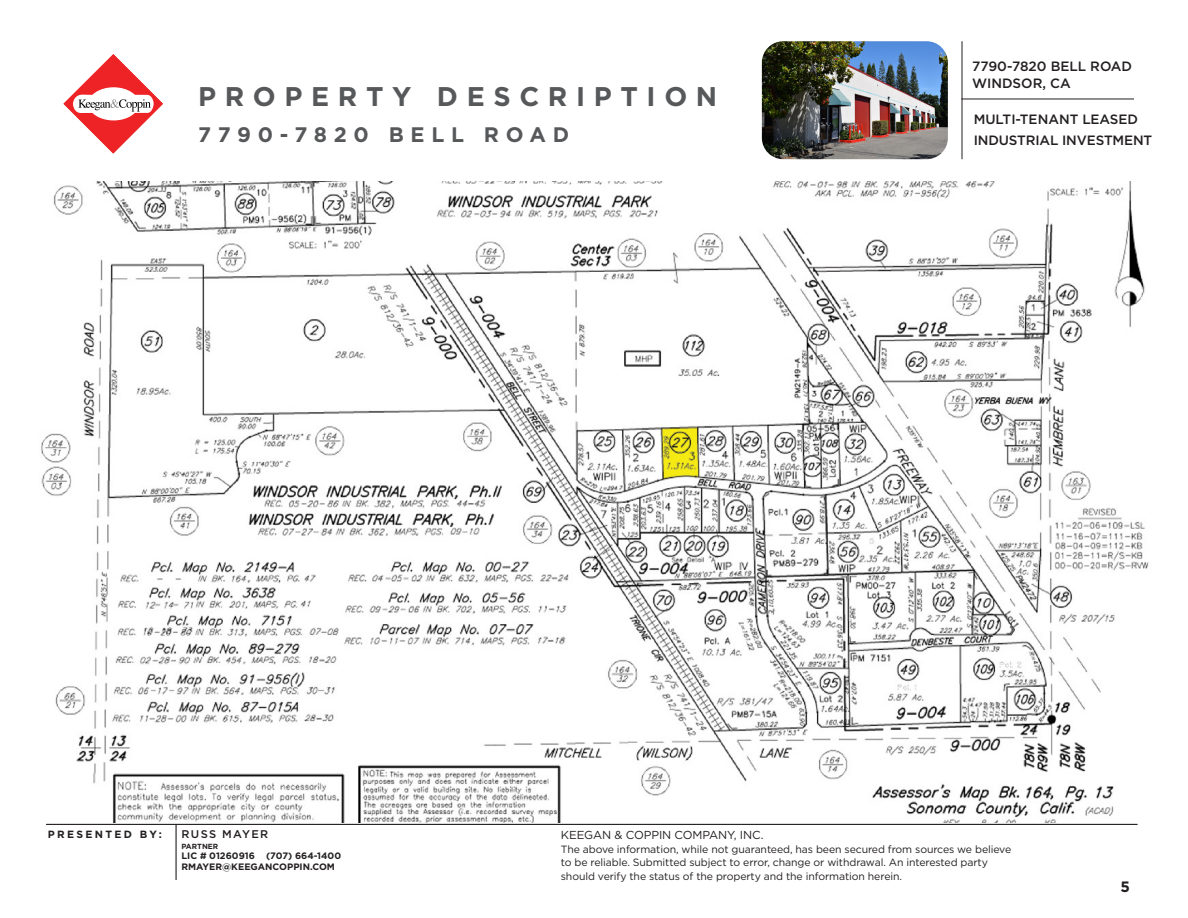
<style>
.page{position:relative;width:1188px;height:918px;background:#fff}
.page>*{position:absolute;margin:0;border:0;box-sizing:border-box;transform-origin:0 0}
.t1{font:700 27px "Gotham";letter-spacing:.32em;color:#57585a}
.t2{font:700 21px "Gotham";letter-spacing:.32em;color:#57585a}
.t3{font:700 15px "Gotham";color:#231f20}
.t4{font:500 13.5px/16.2px "Gotham";letter-spacing:-.01em;color:#231f20}
.t5{font:11.55px "Gotham";letter-spacing:-.01em;color:#231f20}
.t6{font:500 11.1px "Gotham";letter-spacing:.12em;color:#231f20}
.t7{font:10.5px/13.5px "Gotham";letter-spacing:-.01em;color:#231f20}
.t8{font:700 10.5px "Gotham";letter-spacing:.22em;color:#231f20}
.t9{font:700 9.3px/10.5px "Gotham";color:#231f20}
.t10{font:700 7.5px "Gotham";color:#231f20}
</style>
<div class="page">
<svg style="left:63px;top:54px;width:100px;height:100px"></svg>
<hr style="left:176px;top:825px;width:1px;height:55px;background:#231f20">
<hr style="left:46px;top:824px;width:1091px;height:1px;background:#231f20">
<hr style="left:962px;top:41px;width:1px;height:118px;background:#231f20">
<hr style="left:961px;top:99px;width:173px;height:1px;background:#231f20">
<img style="left:762px;top:41px;width:186px;height:118px">
<img style="left:41px;top:182px;width:1108px;height:640px">
<h1 class="t1" style="left:198px;top:79px;width:521px">PROPERTY DESCRIPTION</h1>
<h2 class="t2" style="left:198px;top:121px;width:372px">7790-7820 BELL ROAD</h2>
<p class="t4" style="left:972px;top:58px;width:161px">7790-7820 BELL ROAD<br>WINDSOR, CA</p>
<p class="t4" style="left:974px;top:108px;width:180px;line-height:21px">MULTI-TENANT LEASED<br>INDUSTRIAL INVESTMENT</p>
<p class="t6" style="left:181px;top:827px;width:88px">RUSS MAYER</p>
<p class="t10" style="left:181px;top:841px;width:38px">PARTNER</p>
<p class="t9" style="left:181px;top:851px;width:161px">LIC # 01260916 (707) 664-1400<br>RMAYER@KEEGANCOPPIN.COM</p>
<p class="t8" style="left:48px;top:828px;width:116px">PRESENTED BY:</p>
<p class="t5" style="left:561px;top:828px;width:204px">KEEGAN &amp; COPPIN COMPANY, INC.</p>
<p class="t7" style="left:561px;top:842px;width:452px">The above information, while not guaranteed, has been secured from sources we believe to be reliable. Submitted subject to error, change or withdrawal. An interested party should verify the status of the property and the information herein.</p>
<h3 class="t3" style="left:1120px;top:876px;width:11px">5</h3>
</div>
